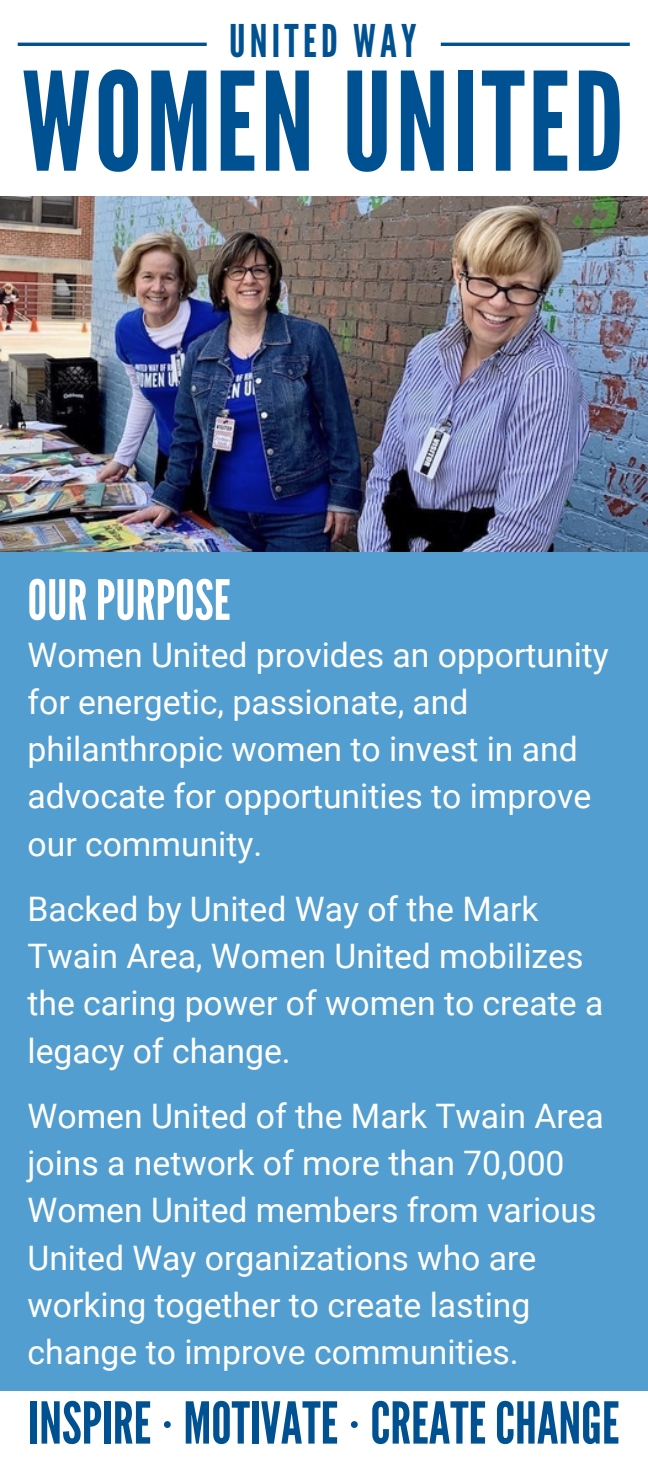
<style>
.page{position:relative;width:648px;height:1458px;background:#fff}
.page>*{position:absolute;margin:0;border:0;box-sizing:border-box;transform-origin:0 0}
.t1{font:136.35px "League Gothic";letter-spacing:.025em;color:#005191}
.t2{font:57.6px "League Gothic";color:#005191}
.t3{font:55.35px "League Gothic";color:#fff}
.t4{font:45px "League Gothic";letter-spacing:.095em;color:#005191}
.t5{font:33.75px/47.2px "Roboto";color:#fff}
.s1{font-family:"Liberation Serif"}
</style>
<div class="page">
<img style="left:0;top:196px;width:648px;height:356px">
<div style="left:0;top:552px;width:648px;height:839px;background:#539ed0"></div>
<hr style="left:18px;top:43px;width:189px;height:3px;background:#005191">
<hr style="left:441px;top:43px;width:189px;height:3px;background:#005191">
<h3 class="t4" style="left:229px;top:15px;width:189px">UNITED WAY</h3>
<h1 class="t1" style="left:22px;top:43px;width:604px">WOMEN UNITED</h1>
<h3 class="t3" style="left:28px;top:568px;width:205px">OURPURPOSE</h3>
<p class="t5" style="left:28px;top:631px;width:583px">Women United provides an opportunity for energetic, passionate, and philanthropic women to invest in and advocate for opportunities to improve our community.</p>
<p class="t5" style="left:28px;top:886px;width:577px">Backed by United Way of the Mark<br>Twain Area, Women United mobilizes the caring power of women to create a legacy of change.</p>
<p class="t5" style="left:28px;top:1093px;width:578px">Women United of the Mark Twain Area joins a network of more than 70,000<br>Women United members from various United Way organizations who are working together to create lasting change to improve communities.</p>
<h2 class="t2" style="left:28px;top:1390px;width:593px">INSPIRE <span class="s1">∙</span> MOTIVATE <span class="s1">∙</span> CREATECHANGE</h2>
</div>
